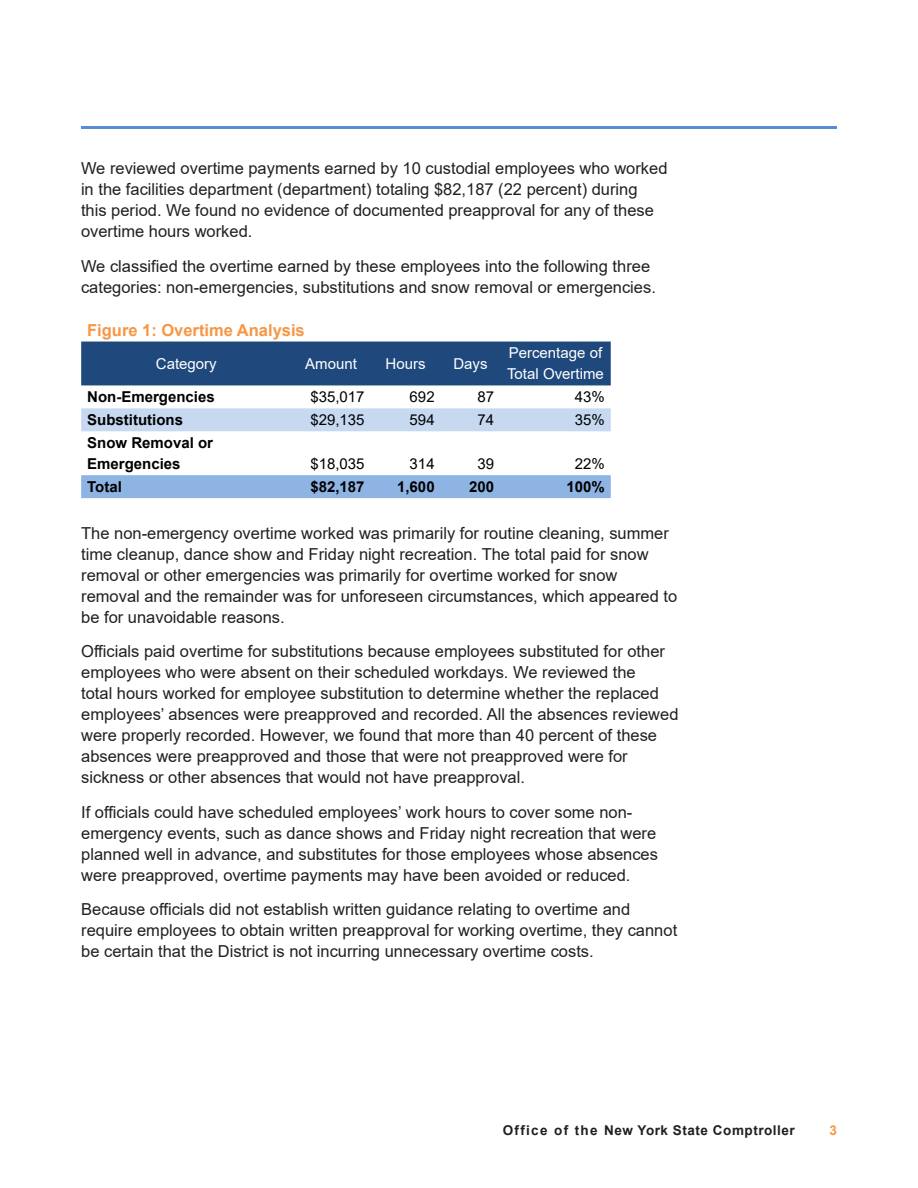
<style>
.page{position:relative;width:918px;height:1188px;background:#fff}
.page>*{position:absolute;margin:0;border:0;box-sizing:border-box;transform-origin:0 0}
.Body_Text{font:16.5px/21px "Arial";color:#231f20}
._7_Figures{font:700 16.5px "Arial";color:#f79646}
._7_Figures-2{font:700 15px/21px "Arial";color:#000}
._7_Figures-3{font:15px/21px "Arial";color:#fff}
._7_Figures-4{font:15px "Arial";color:#000}
.t1{font:700 13.5px "Arial";letter-spacing:.04em;color:#231f20}
.t2{font:700 13.5px "Arial";color:#f79646}
</style>
<div class="page">
<hr style="left:81px;top:126px;width:756px;height:3px;background:#558ed5">
<div style="left:81px;top:342px;width:530px;height:43px;background:#1f497d"></div>
<div style="left:81px;top:408px;width:530px;height:23px;background:#c6d9f1"></div>
<div style="left:81px;top:475px;width:530px;height:23px;background:#8eb4e3"></div>
<p class="Body_Text" style="left:81px;top:158px;width:588px">We reviewed overtime payments earned by 10 custodial employees who worked in the facilities department (department) totaling $82,187 (22 percent) during<br>this period. We found no evidence of documented preapproval for any of these overtime hours worked.</p>
<p class="Body_Text" style="left:81px;top:255px;width:576px">We classified the overtime earned by these employees into the following three categories: non-emergencies, substitutions and snow removal or emergencies.</p>
<p class="_7_Figures" style="left:87px;top:318px;width:219px">Figure 1: Overtime Analysis</p>
<p class="_7_Figures-3" style="left:156px;top:353px;width:62px">Category</p>
<p class="_7_Figures-3" style="left:305px;top:353px;width:53px">Amount</p>
<p class="_7_Figures-3" style="left:386px;top:353px;width:42px">Hours</p>
<p class="_7_Figures-3" style="left:453px;top:353px;width:36px">Days</p>
<p class="_7_Figures-3" style="left:507px;top:343px;width:98px">Percentage of<br>Total Overtime</p>
<p class="_7_Figures-2" style="left:87px;top:387px;width:129px">Non-Emergencies</p>
<p class="_7_Figures-4" style="left:310px;top:387px;width:56px">$35,017</p>
<p class="_7_Figures-4" style="left:410px;top:387px;width:27px">692</p>
<p class="_7_Figures-4" style="left:478px;top:387px;width:18px">87</p>
<p class="_7_Figures-4" style="left:575px;top:387px;width:32px">43%</p>
<p class="_7_Figures-2" style="left:87px;top:410px;width:97px">Substitutions</p>
<p class="_7_Figures-4" style="left:310px;top:410px;width:56px">$29,135</p>
<p class="_7_Figures-4" style="left:410px;top:410px;width:27px">594</p>
<p class="_7_Figures-4" style="left:478px;top:410px;width:18px">74</p>
<p class="_7_Figures-4" style="left:575px;top:410px;width:32px">35%</p>
<p class="_7_Figures-2" style="left:87px;top:433px;width:127px">Snow Removal or<br>Emergencies</p>
<p class="_7_Figures-4" style="left:310px;top:454px;width:56px">$18,035</p>
<p class="_7_Figures-4" style="left:410px;top:454px;width:27px">314</p>
<p class="_7_Figures-4" style="left:478px;top:454px;width:18px">39</p>
<p class="_7_Figures-4" style="left:575px;top:454px;width:32px">22%</p>
<p class="_7_Figures-2" style="left:87px;top:477px;width:36px">Total</p>
<p class="_7_Figures-2" style="left:310px;top:477px;width:56px">$82,187</p>
<p class="_7_Figures-2" style="left:397px;top:477px;width:39px">1,600</p>
<p class="_7_Figures-2" style="left:469px;top:477px;width:27px">200</p>
<p class="_7_Figures-2" style="left:566px;top:477px;width:40px">100%</p>
<p class="Body_Text" style="left:81px;top:522px;width:598px">The non-emergency overtime worked was primarily for routine cleaning, summer time cleanup, dance show and Friday night recreation. The total paid for snow removal or other emergencies was primarily for overtime worked for snow removal and the remainder was for unforeseen circumstances, which appeared to be for unavoidable reasons.</p>
<p class="Body_Text" style="left:81px;top:641px;width:599px">Officials paid overtime for substitutions because employees substituted for other employees who were absent on their scheduled workdays. We reviewed the<br>total hours worked for employee substitution to determine whether the replaced employees’ absences were preapproved and recorded. All the absences reviewed were properly recorded. However, we found that more than 40 percent of these absences were preapproved and those that were not preapproved were for sickness or other absences that would not have preapproval.</p>
<p class="Body_Text" style="left:81px;top:801px;width:578px">If officials could have scheduled employees’ work hours to cover some non&shy;emergency events, such as dance shows and Friday night recreation that were planned well in advance, and substitutes for those employees whose absences were preapproved, overtime payments may have been avoided or reduced.</p>
<p class="Body_Text" style="left:81px;top:899px;width:598px">Because officials did not establish written guidance relating to overtime and require employees to obtain written preapproval for working overtime, they cannot be certain that the District is not incurring unnecessary overtime costs.</p>
<p class="t1" style="left:503px;top:1121px;width:294px">Office of the New York State Comptroller</p>
<p class="t2" style="left:829px;top:1121px;width:9px">3</p>
</div>
